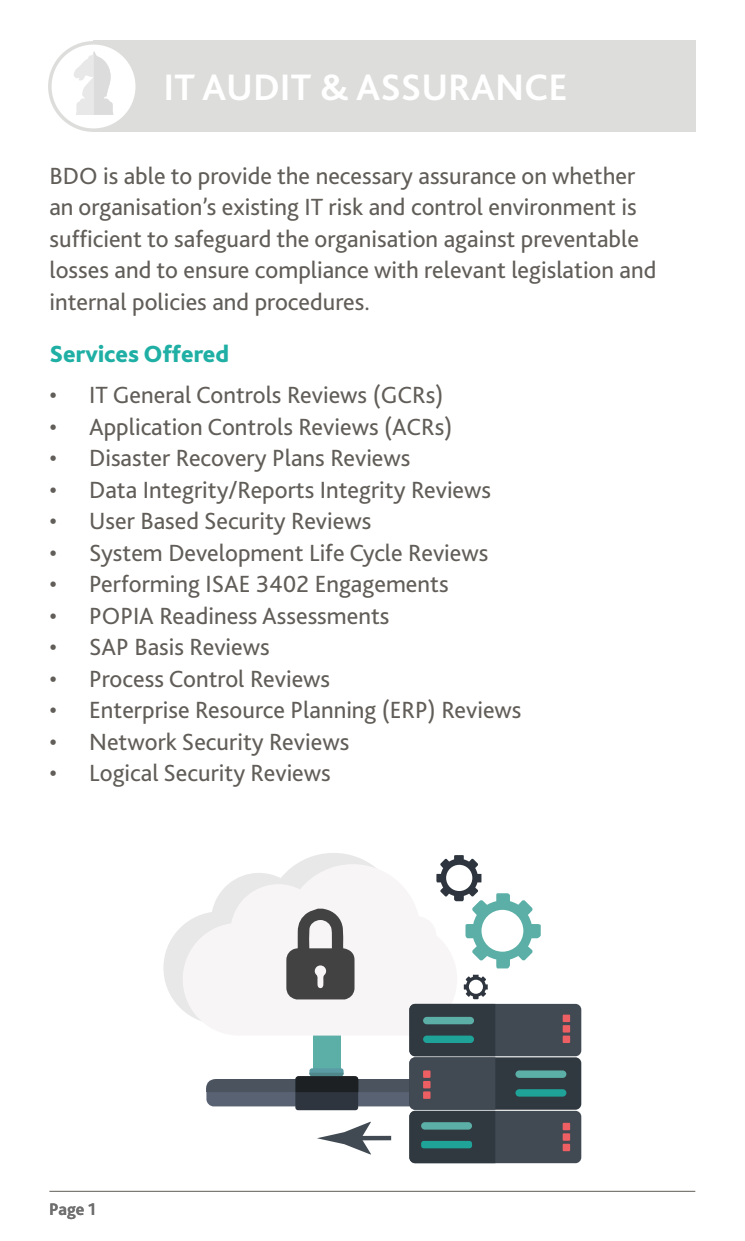
<style>
.page{position:relative;width:745px;height:1241px;background:#fff}
.page>*{position:absolute;margin:0;border:0;box-sizing:border-box;transform-origin:0 0}
.A__Main_Headings{font:700 38.5px "Bliss 2";color:#fff}
.A__Body{font:24.5px/31.5px "Bliss 2";color:#615d58}
.A__Body-2{font:800 24.5px "Bliss 2";color:#1fafa4}
.A__Body-3{font:700 17.5px "Bliss 2";color:#6f6f70}
</style>
<div class="page">
<hr style="left:49px;top:1190px;width:645px;height:1px;background:#615d58">
<div style="left:93px;top:41px;width:602px;height:91px;background:#dddddb"></div>
<div style="left:50px;top:43px;width:87px;height:87px;background:#fff;border-radius:50%"></div>
<div style="left:48px;top:41px;width:91px;height:91px;border:4px solid #dddddb;border-radius:50%"></div>
<svg style="left:74px;top:51px;width:39px;height:64px"></svg>
<svg style="left:163px;top:853px;width:186px;height:157px"></svg>
<svg style="left:183px;top:864px;width:23px;height:158px"></svg>
<div style="left:409px;top:1003px;width:172px;height:53px;background:#414a53;border-radius:6px"></div>
<div style="left:409px;top:1057px;width:172px;height:52px;background:#303840;border-radius:6px"></div>
<div style="left:409px;top:1110px;width:172px;height:52px;background:#414a53;border-radius:6px"></div>
<div style="left:562px;top:1014px;width:7px;height:7px;background:#ed5f62"></div>
<svg style="left:562px;top:1024px;width:7px;height:8px"></svg>
<div style="left:562px;top:1035px;width:7px;height:7px;background:#ed5f62"></div>
<div style="left:562px;top:1122px;width:7px;height:8px;background:#ed5f62"></div>
<div style="left:562px;top:1133px;width:7px;height:7px;background:#ed5f62"></div>
<div style="left:562px;top:1143px;width:7px;height:7px;background:#ed5f62"></div>
<div style="left:515px;top:1070px;width:51px;height:7px;background:#5bafa7;border-radius:4px"></div>
<svg style="left:515px;top:1088px;width:51px;height:8px"></svg>
<svg style="left:206px;top:855px;width:334px;height:307px"></svg>
<p class="A__Main_Headings" style="left:163px;top:64px;width:405px">IT AUDIT &amp; ASSURANCE</p>
<p class="A__Body" style="left:49px;top:159px;width:608px">BDO is able to provide the necessary assurance on whether an organisation’s existing IT risk and control environment is sufficient to safeguard the organisation against preventable losses and to ensure compliance with relevant legislation and internal policies and procedures.</p>
<p class="A__Body-2" style="left:49px;top:338px;width:181px">Services Offered</p>
<p class="A__Body" style="left:49px;top:378px;width:395px">• IT General Controls Reviews (GCRs)</p>
<p class="A__Body" style="left:49px;top:410px;width:404px">• Application Controls Reviews (ACRs)</p>
<p class="A__Body" style="left:49px;top:441px;width:362px">• Disaster Recovery Plans Reviews</p>
<p class="A__Body" style="left:49px;top:473px;width:443px">• Data Integrity/Reports Integrity Reviews</p>
<p class="A__Body" style="left:49px;top:504px;width:323px">• User Based Security Reviews</p>
<p class="A__Body" style="left:49px;top:536px;width:440px">• System Development Life Cycle Reviews</p>
<p class="A__Body" style="left:49px;top:567px;width:400px">• Performing ISAE 3402 Engagements</p>
<p class="A__Body" style="left:49px;top:599px;width:341px">• POPIA Readiness Assessments</p>
<p class="A__Body" style="left:49px;top:630px;width:222px">• SAP Basis Reviews</p>
<p class="A__Body" style="left:49px;top:662px;width:282px">• Process Control Reviews</p>
<p class="A__Body" style="left:49px;top:693px;width:473px">• Enterprise Resource Planning (ERP) Reviews</p>
<p class="A__Body" style="left:49px;top:725px;width:301px">• Network Security Reviews</p>
<p class="A__Body" style="left:49px;top:756px;width:283px">• Logical Security Reviews</p>
<p class="A__Body-3" style="left:49px;top:1197px;width:48px">Page 1</p>
</div>
